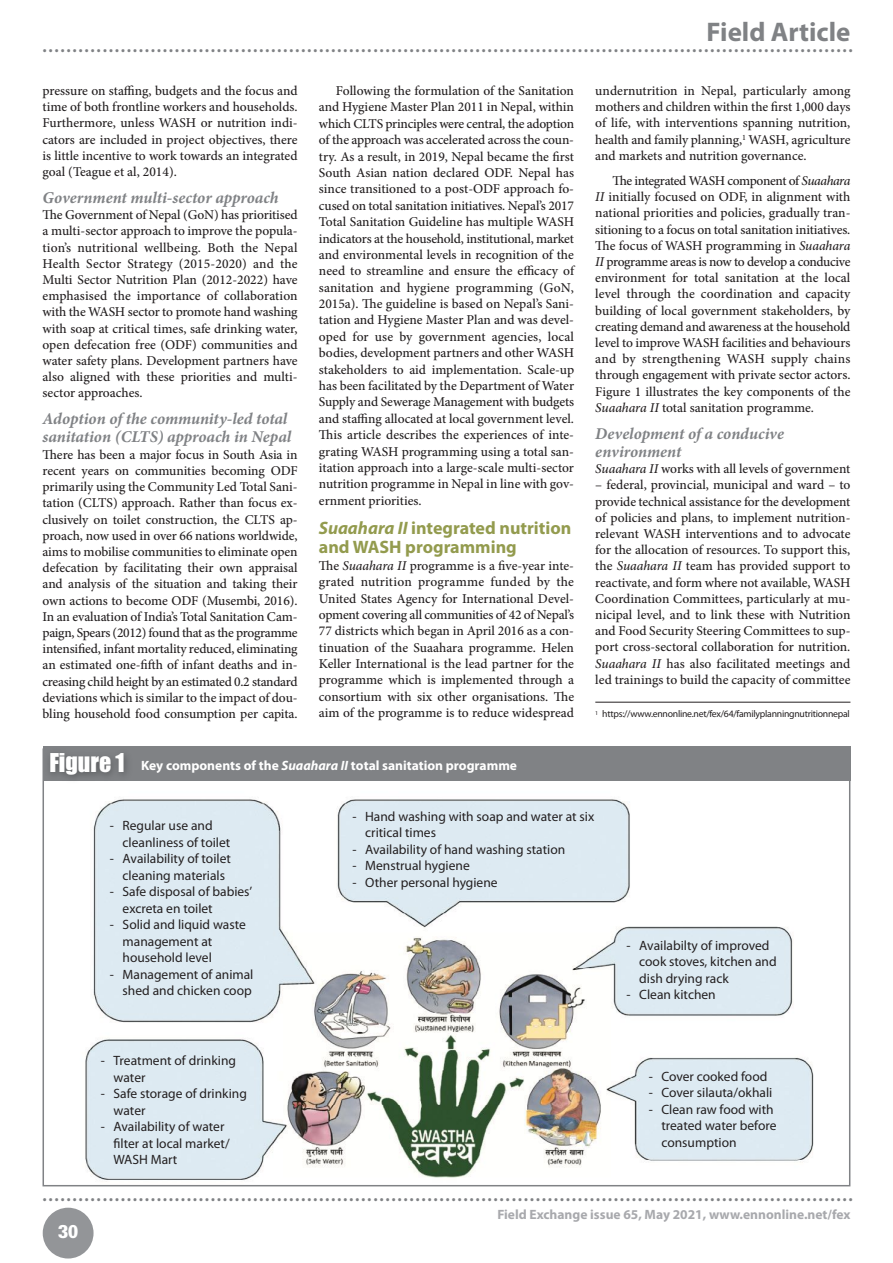
<style>
.page{position:relative;width:893px;height:1263px;background:#fff}
.page>*{position:absolute;margin:0;border:0;box-sizing:border-box;transform-origin:0 0}
.t1{font:700 27px "Myriad Pro";color:#808285}
.t2{font:24px "Impact";color:#fff}
.t3{font:700 18px/19.6px "Myriad Pro";color:#939b4e}
.t4{font:900 18px "Glypha 75";color:#fff}
.t5{font:700 16.5px "Myriad Pro";color:#808285}
.t6{font:italic 700 16.5px/18px "Minion Pro";letter-spacing:-.005em;color:#808285}
.t7{font:500 13.5px/16.2px "Minion Pro";color:#231f20;text-align:justify}
.t8{font:13.5px/16.5px "Myriad Pro";color:#231f20}
.t9{font:700 13.5px "Myriad Pro";color:#fff}
.t10{font:700 13.5px "Myriad Pro";color:#a8a9ad}
.t11{font:9.75px "Myriad Pro";letter-spacing:-.025em;color:#231f20}
.s1{font-style:italic}
</style>
<div class="page">
<div style="left:43px;top:1208px;width:51px;height:50px;background:#939598;border-radius:50%"></div>
<img style="left:85px;top:780px;width:755px;height:402px">
<div style="left:43px;top:746px;width:807px;height:34px;background:#808285"></div>
<img style="left:42px;top:748px;width:114px;height:52px">
<hr style="left:595px;top:702px;width:255px;height:1px;background:#231f20">
<p class="t1" style="left:707px;top:22px;width:145px">Field Article</p>
<p class="t5" style="left:43px;top:41px;width:812px">.......................................................................................................................................</p>
<p class="t7" style="left:43px;top:84px;width:257px">pressure on staffing, budgets and the focus and time of both frontline workers and households.<br>Furthermore, unless WASH or nutrition indi&shy;cators are included in project objectives, there is little incentive to work towards an integrated goal (Teague et al, 2014).</p>
<p class="t6" style="left:43px;top:190px;width:238px">Government multi-sector approach</p>
<p class="t7" style="left:43px;top:208px;width:257px">The Government of Nepal (GoN) has prioritised a multi-sector approach to improve the popula&shy;tion’s nutritional wellbeing. Both the Nepal Health Sector Strategy (2015-2020) and the Multi Sector Nutrition Plan (2012-2022) have emphasised the importance of collaboration with the WASH sector to promote hand washing with soap at critical times, safe drinking water, open defecation free (ODF) communities and water safety plans. Development partners have also aligned with these priorities and multi&shy;sector approaches.</p>
<p class="t6" style="left:43px;top:412px;width:250px">Adoption of the community-led total sanitation (CLTS) approach in Nepal</p>
<p class="t7" style="left:43px;top:447px;width:257px">There has been a major focus in South Asia in recent years on communities becoming ODF primarily using the Community Led Total Sani&shy;tation (CLTS) approach. Rather than focus ex&shy;clusively on toilet construction, the CLTS ap&shy;proach, now used in over 66 nations worldwide, aims to mobilise communities to eliminate open defecation by facilitating their own appraisal and analysis of the situation and taking their own actions to become ODF (Musembi, 2016).<br>In an evaluation of India’s Total Sanitation Cam&shy;paign, Spears (2012) found that as the programme intensified, infant mortality reduced, eliminating an estimated one-fifth of infant deaths and in&shy;creasing child height by an estimated 0.2 standard deviations which is similar to the impact of dou&shy;bling household food consumption per capita.</p>
<p class="t7" style="left:319px;top:84px;width:257px;text-indent:17px">Following the formulation of the Sanitation and Hygiene Master Plan 2011 in Nepal, within which CLTS principles were central, the adoption of the approach was accelerated across the coun&shy;try. As a result, in 2019, Nepal became the first South Asian nation declared ODF. Nepal has since transitioned to a post-ODF approach fo&shy;cused on total sanitation initiatives. Nepal’s 2017<br>Total Sanitation Guideline has multiple WASH indicators at the household, institutional, market and environmental levels in recognition of the need to streamline and ensure the efficacy of sanitation and hygiene programming (GoN, 2015a). The guideline is based on Nepal’s Sani&shy;tation and Hygiene Master Plan and was devel&shy;oped for use by government agencies, local bodies, development partners and other WASH stakeholders to aid implementation. Scale-up has been facilitated by the Department of Water Supply and Sewerage Management with budgets and staffing allocated at local government level.<br>This article describes the experiences of inte&shy;grating WASH programming using a total san&shy;itation approach into a large-scale multi-sector nutrition programme in Nepal in line with gov&shy;ernment priorities.</p>
<p class="t3" style="left:319px;top:519px;width:254px"><span class="s1">Suaahara II</span> integrated nutrition and WASH programming</p>
<p class="t7" style="left:319px;top:558px;width:257px">The <span class="s1">Suaahara II</span> programme is a five-year inte&shy;grated nutrition programme funded by the United States Agency for International Devel&shy;opment covering all communities of 42 of Nepal’s 77 districts which began in April 2016 as a con&shy;tinuation of the Suaahara programme. Helen Keller International is the lead partner for the programme which is implemented through a consortium with six other organisations. The aim of the programme is to reduce widespread</p>
<p class="t2" style="left:49px;top:754px;width:77px">Figure 1</p>
<p class="t9" style="left:141px;top:760px;width:377px">Key components of the <span class="s1">Suaahara II</span> total sanitation programme</p>
<p class="t7" style="left:595px;top:84px;width:257px">undernutrition in Nepal, particularly among mothers and children within the first 1,000 days of life, with interventions spanning nutrition, health and family planning,<sup>1</sup> WASH, agriculture and markets and nutrition governance.</p>
<p class="t7" style="left:595px;top:174px;width:257px;text-indent:17px">The integrated WASH component of <span class="s1">Suaahara II</span> initially focused on ODF, in alignment with national priorities and policies, gradually tran&shy;sitioning to a focus on total sanitation initiatives.<br>The focus of WASH programming in <span class="s1">Suaahara II</span> programme areas is now to develop a conducive environment for total sanitation at the local level through the coordination and capacity building of local government stakeholders, by creating demand and awareness at the household level to improve WASH facilities and behaviours and by strengthening WASH supply chains through engagement with private sector actors.<br>Figure 1 illustrates the key components of the <span class="s1">Suaahara II</span> total sanitation programme.</p>
<p class="t6" style="left:595px;top:426px;width:190px">Development of a conducive environment</p>
<p class="t7" style="left:595px;top:462px;width:257px"><span class="s1">Suaahara II</span> works with all levels of government</p>
<p class="t7" style="left:595px;top:478px;width:257px">– federal, provincial, municipal and ward – to provide technical assistance for the development of policies and plans, to implement nutrition&shy;relevant WASH interventions and to advocate for the allocation of resources. To support this, the <span class="s1">Suaahara II</span> team has provided support to reactivate, and form where not available, WASH Coordination Committees, particularly at mu&shy;nicipal level, and to link these with Nutrition and Food Security Steering Committees to sup&shy;port cross-sectoral collaboration for nutrition.<br><span class="s1">Suaahara II</span> has also facilitated meetings and led trainings to build the capacity of committee</p>
<p class="t11" style="left:595px;top:710px;width:256px"><sup>1</sup> https://www.ennonline.net/fex/64/familyplanningnutritionnepal</p>
<p class="t8" style="left:123px;top:818px;width:109px;text-indent:-13px">- Regular use and cleanliness of toilet</p>
<p class="t8" style="left:110px;top:851px;width:123px;text-align:center">- Availability of toilet cleaning materials</p>
<p class="t8" style="left:123px;top:884px;width:131px;text-indent:-13px">- Safe disposal of babies’ excreta en toilet</p>
<p class="t8" style="left:123px;top:917px;width:125px;text-indent:-13px">- Solid and liquid waste management at household level</p>
<p class="t8" style="left:110px;top:967px;width:145px;text-align:right">- Management of animal shed and chicken coop</p>
<p class="t8" style="left:114px;top:1054px;width:124px;text-indent:-13px">- Treatment of drinking water</p>
<p class="t8" style="left:114px;top:1087px;width:135px;text-indent:-13px">- Safe storage of drinking water</p>
<p class="t8" style="left:114px;top:1120px;width:118px;text-indent:-13px">- Availability of water filter at local market/</p>
<p class="t8" style="left:114px;top:1153px;width:65px">WASH Mart</p>
<p class="t8" style="left:365px;top:809px;width:231px;text-indent:-13px">- Hand washing with soap and water at six critical times</p>
<p class="t8" style="left:352px;top:842px;width:214px">- Availability of hand washing station</p>
<p class="t8" style="left:352px;top:858px;width:119px">- Menstrual hygiene</p>
<p class="t8" style="left:352px;top:875px;width:147px">- Other personal hygiene</p>
<p class="t8" style="left:639px;top:938px;width:139px;text-indent:-13px">- Availabilty of improved cook stoves, kitchen and dish drying rack</p>
<p class="t8" style="left:626px;top:988px;width:91px">- Clean kitchen</p>
<p class="t8" style="left:649px;top:1069px;width:120px">- Cover cooked food</p>
<p class="t8" style="left:649px;top:1086px;width:125px">- Cover silauta/okhali</p>
<p class="t8" style="left:661px;top:1102px;width:117px;text-indent:-13px">- Clean raw food with treated water before consumption</p>
<p class="t5" style="left:43px;top:1189px;width:812px">.......................................................................................................................................</p>
<p class="t10" style="left:497px;top:1209px;width:355px">Field Exchange issue 65, May 2021, www.ennonline.net/fex</p>
<p class="t4" style="left:58px;top:1221px;width:22px">30</p>
</div>
